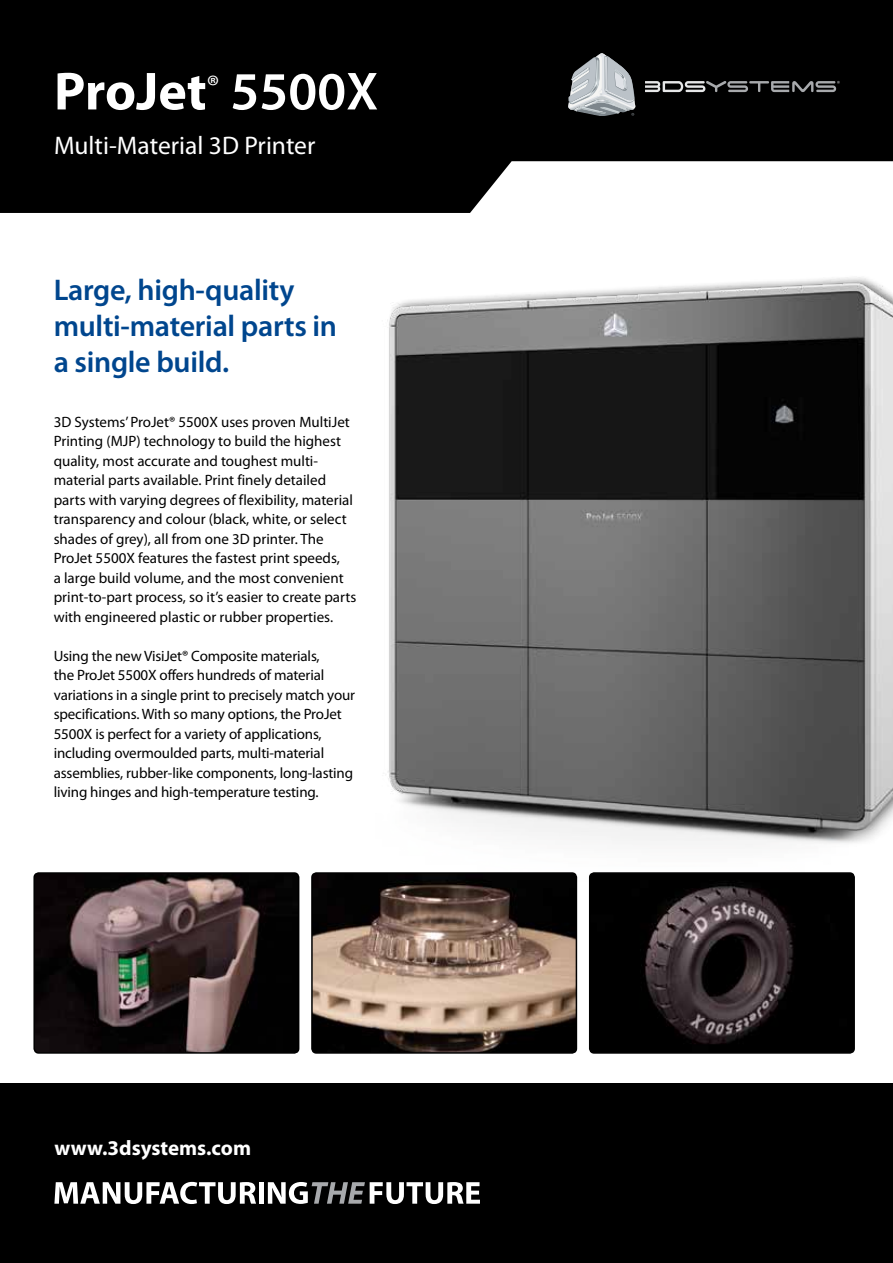
<style>
.page{position:relative;width:893px;height:1263px;background:#fff}
.page>*{position:absolute;margin:0;border:0;box-sizing:border-box;transform-origin:0 0}
.t1{font:700 54px "Myriad Pro";color:#fff}
.t2{font:600 30px/36px "Myriad Pro";letter-spacing:-.01em;color:#00468e}
.t3{font:25.5px "Myriad Pro";color:#fff}
.t4{font:700 21px "Myriad Pro";color:#fff}
.t5{font:15px/19.5px "Myriad Pro";letter-spacing:-.005em;color:#000}
.s1{font-weight:600}
</style>
<div class="page">
<svg style="left:0;top:0;width:893px;height:213px;background:#1c1c1c"></svg>
<svg style="left:568px;top:53px;width:68px;height:63px;background:#8c9093"></svg>
<svg style="left:645px;top:81px;width:195px;height:11px;background:#5c5d5e"></svg>
<div style="left:0;top:1083px;width:893px;height:180px;background:#000"></div>
<svg style="left:54px;top:1182px;width:202px;height:22px"></svg>
<div style="left:259px;top:1182px;width:5px;height:22px;background:#fff"></div>
<svg style="left:268px;top:1182px;width:212px;height:22px"></svg>
<img style="left:387px;top:277px;width:506px;height:605px">
<img style="left:36px;top:875px;width:260px;height:176px">
<div style="left:33px;top:872px;width:266px;height:182px;border:2px solid #000;border-radius:4px"></div>
<img style="left:314px;top:875px;width:260px;height:176px">
<div style="left:311px;top:872px;width:266px;height:182px;border:2px solid #000;border-radius:4px"></div>
<img style="left:592px;top:875px;width:260px;height:176px">
<div style="left:589px;top:872px;width:266px;height:182px;border:2px solid #000;border-radius:4px"></div>
<h1 class="t1" style="left:54px;top:56px;width:326px">ProJet<sup>®</sup> <span class="s1">5500X</span></h1>
<h3 class="t3" style="left:54px;top:130px;width:263px">Multi-Material 3D Printer</h3>
<h2 class="t2" style="left:54px;top:271px;width:285px">Large, high-quality multi-material parts in a single build.</h2>
<p class="t5" style="left:54px;top:411px;width:304px">3D Systems’ ProJet® 5500X uses proven MultiJet Printing (MJP) technology to build the highest quality, most accurate and toughest multi&shy;material parts available. Print finely detailed parts with varying degrees of flexibility, material transparency and colour (black, white, or select shades of grey), all from one 3D printer. The ProJet 5500X features the fastest print speeds,<br>a large build volume, and the most convenient print-to-part process, so it’s easier to create parts with engineered plastic or rubber properties.</p>
<p class="t5" style="left:54px;top:645px;width:303px">Using the new VisiJet® Composite materials,<br>the ProJet 5500X offers hundreds of material variations in a single print to precisely match your specifications. With so many options, the ProJet 5500X is perfect for a variety of applications, including overmoulded parts, multi-material assemblies, rubber-like components, long-lasting living hinges and high-temperature testing.</p>
<h3 class="t4" style="left:54px;top:1134px;width:198px">www.3dsystems.com</h3>
</div>
